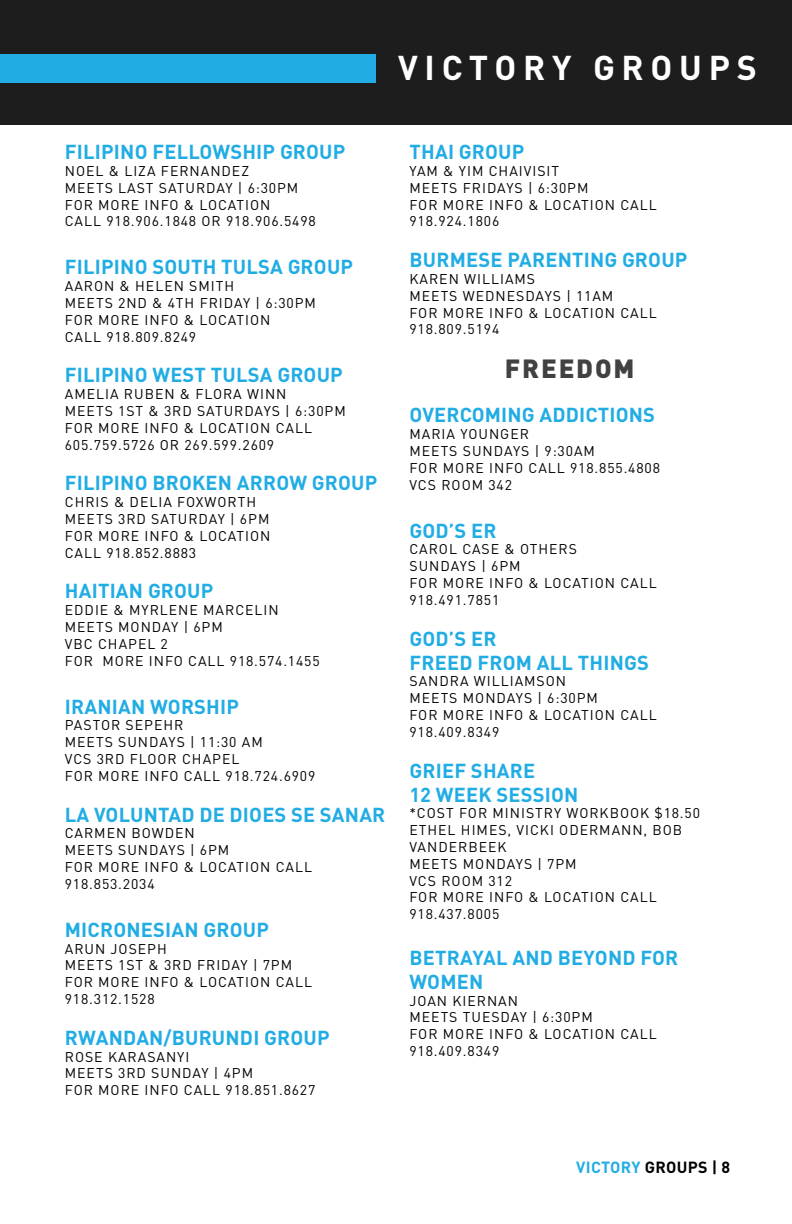
<style>
.page{position:relative;width:792px;height:1224px;background:#fff}
.page>*{position:absolute;margin:0;border:0;box-sizing:border-box;transform-origin:0 0}
.t1{font:700 34px "DINOT";letter-spacing:.2em;color:#fff}
.t2{font:900 26px "DINOT";letter-spacing:.07em;color:#414042}
.t3{font:700 20px/24px "DINOT";letter-spacing:.01em;color:#21ade4}
.t4{font:700 16px "DINOT";letter-spacing:.02em;color:#000}
.t5{font:14px/16.8px "DINOT";letter-spacing:.07em;color:#000}
.s1{color:#21ade4}
</style>
<div class="page">
<div style="left:0;top:0;width:792px;height:125px;background:#1d1d1d"></div>
<div style="left:0;top:54px;width:376px;height:29px;background:#21ade4"></div>
<h1 class="t1" style="left:398px;top:45px;width:361px">VICTORY GROUPS</h1>
<h3 class="t3" style="left:65px;top:139px;width:282px">FILIPINO FELLOWSHIP GROUP</h3>
<p class="t5" style="left:65px;top:162px;width:253px">NOEL &amp; LIZA FERNANDEZ<br>MEETS LAST SATURDAY | 6:30PM<br>FOR MORE INFO &amp; LOCATION<br>CALL 918.906.1848 OR 918.906.5498</p>
<h3 class="t3" style="left:65px;top:254px;width:290px">FILIPINO SOUTH TULSA GROUP</h3>
<p class="t5" style="left:65px;top:277px;width:253px">AARON &amp; HELEN SMITH<br>MEETS 2ND &amp; 4TH FRIDAY | 6:30PM<br>FOR MORE INFO &amp; LOCATION<br>CALL 918.809.8249</p>
<h3 class="t3" style="left:65px;top:362px;width:279px">FILIPINO WEST TULSA GROUP</h3>
<p class="t5" style="left:65px;top:385px;width:282px">AMELIA RUBEN &amp; FLORA WINN<br>MEETS 1ST &amp; 3RD SATURDAYS | 6:30PM<br>FOR MORE INFO &amp; LOCATION CALL<br>605.759.5726 OR 269.599.2609</p>
<h3 class="t3" style="left:65px;top:470px;width:314px">FILIPINO BROKEN ARROW GROUP</h3>
<p class="t5" style="left:65px;top:493px;width:207px">CHRIS &amp; DELIA FOXWORTH<br>MEETS 3RD SATURDAY | 6PM<br>FOR MORE INFO &amp; LOCATION<br>CALL 918.852.8883</p>
<h3 class="t3" style="left:65px;top:578px;width:150px">HAITIAN GROUP</h3>
<p class="t5" style="left:65px;top:601px;width:256px">EDDIE &amp; MYRLENE MARCELIN<br>MEETS MONDAY | 6PM<br>VBC CHAPEL 2<br>FOR MORE INFO CALL 918.574.1455</p>
<h3 class="t3" style="left:65px;top:694px;width:176px">IRANIAN WORSHIP</h3>
<p class="t5" style="left:65px;top:716px;width:252px">PASTOR SEPEHR<br>MEETS SUNDAYS | 11:30 AM<br>VCS 3RD FLOOR CHAPEL<br>FOR MORE INFO CALL 918.724.6909</p>
<h3 class="t3" style="left:65px;top:802px;width:322px">LA VOLUNTAD DE DIOES SE SANAR</h3>
<p class="t5" style="left:65px;top:824px;width:249px">CARMEN BOWDEN<br>MEETS SUNDAYS | 6PM<br>FOR MORE INFO &amp; LOCATION CALL<br>918.853.2034</p>
<h3 class="t3" style="left:65px;top:917px;width:206px">MICRONESIAN GROUP</h3>
<p class="t5" style="left:65px;top:940px;width:249px">ARUN JOSEPH<br>MEETS 1ST &amp; 3RD FRIDAY | 7PM<br>FOR MORE INFO &amp; LOCATION CALL<br>918.312.1528</p>
<h3 class="t3" style="left:65px;top:1025px;width:266px">RWANDAN/BURUNDI GROUP</h3>
<p class="t5" style="left:65px;top:1048px;width:252px">ROSE KARASANYI<br>MEETS 3RD SUNDAY | 4PM<br>FOR MORE INFO CALL 918.851.8627</p>
<h3 class="t3" style="left:410px;top:139px;width:116px">THAI GROUP</h3>
<p class="t5" style="left:409px;top:162px;width:249px">YAM &amp; YIM CHAIVISIT<br>MEETS FRIDAYS | 6:30PM<br>FOR MORE INFO &amp; LOCATION CALL<br>918.924.1806</p>
<h3 class="t3" style="left:410px;top:247px;width:279px">BURMESE PARENTING GROUP</h3>
<p class="t5" style="left:409px;top:270px;width:249px">KAREN WILLIAMS<br>MEETS WEDNESDAYS | 11AM<br>FOR MORE INFO &amp; LOCATION CALL<br>918.809.5194</p>
<h2 class="t2" style="left:505px;top:351px;width:131px">FREEDOM</h2>
<h3 class="t3" style="left:410px;top:402px;width:247px">OVERCOMING ADDICTIONS</h3>
<p class="t5" style="left:410px;top:425px;width:252px">MARIA YOUNGER<br>MEETS SUNDAYS | 9:30AM<br>FOR MORE INFO CALL 918.855.4808<br>VCS ROOM 342</p>
<h3 class="t3" style="left:410px;top:518px;width:88px">GOD’S ER</h3>
<p class="t5" style="left:409px;top:540px;width:249px">CAROL CASE &amp; OTHERS<br>SUNDAYS | 6PM<br>FOR MORE INFO &amp; LOCATION CALL<br>918.491.7851</p>
<h3 class="t3" style="left:410px;top:626px;width:241px">GOD’S ER<br>FREED FROM ALL THINGS</h3>
<p class="t5" style="left:409px;top:672px;width:249px">SANDRA WILLIAMSON<br>MEETS MONDAYS | 6:30PM<br>FOR MORE INFO &amp; LOCATION CALL<br>918.409.8349</p>
<h3 class="t3" style="left:409px;top:758px;width:170px">GRIEF SHARE<br>12 WEEK SESSION</h3>
<p class="t5" style="left:409px;top:804px;width:292px">*COST FOR MINISTRY WORKBOOK $18.50<br>ETHEL HIMES, VICKI ODERMANN, BOB<br>VANDERBEEK<br>MEETS MONDAYS | 7PM<br>VCS ROOM 312<br>FOR MORE INFO &amp; LOCATION CALL<br>918.437.8005</p>
<h3 class="t3" style="left:410px;top:945px;width:270px">BETRAYAL AND BEYOND FOR<br>WOMEN</h3>
<p class="t5" style="left:409px;top:992px;width:249px">JOAN KIERNAN<br>MEETS TUESDAY | 6:30PM<br>FOR MORE INFO &amp; LOCATION CALL<br>918.409.8349</p>
<p class="t4" style="left:576px;top:1157px;width:155px"><span class="s1">VICTORY</span> GROUPS | 8</p>
</div>
